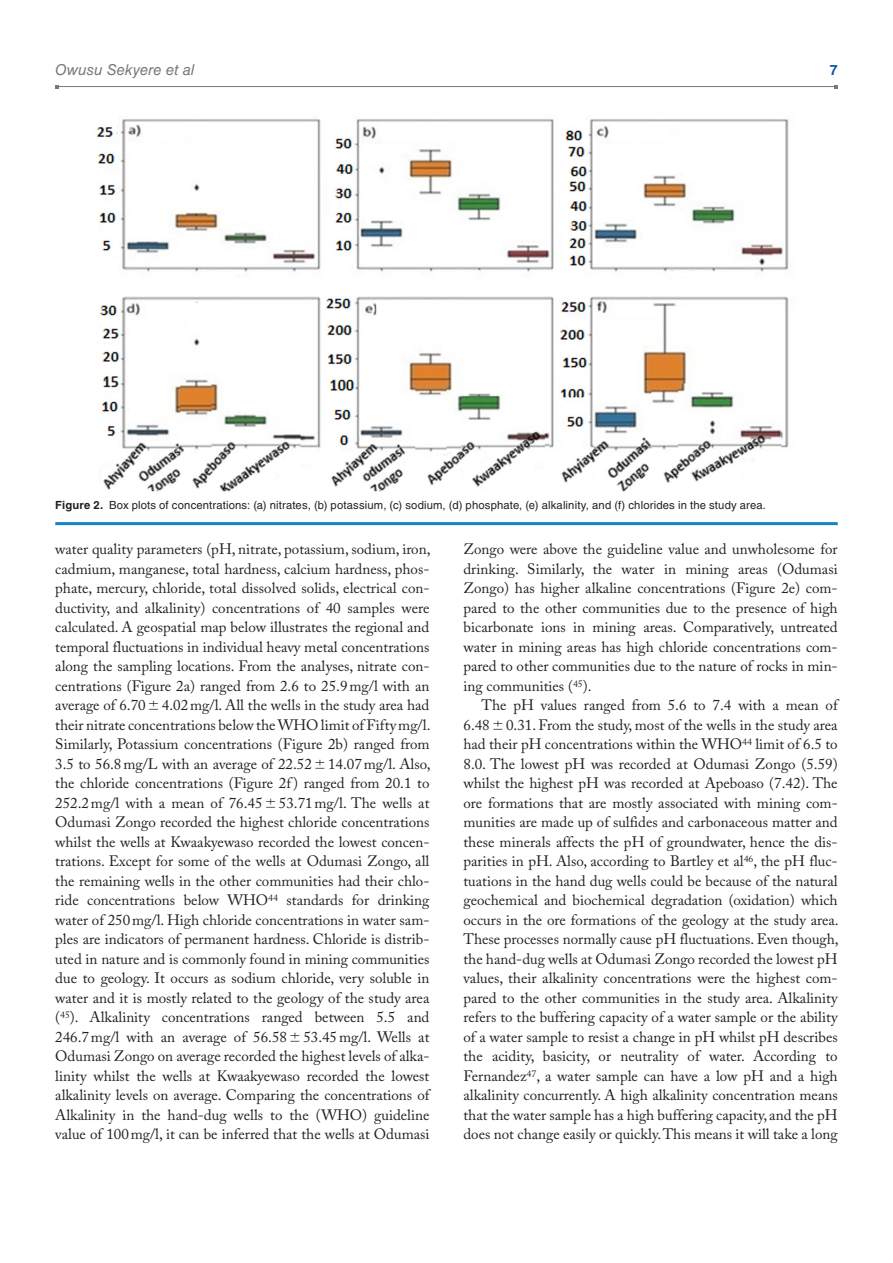
<style>
.page{position:relative;width:893px;height:1263px;background:#fff}
.page>*{position:absolute;margin:0;border:0;box-sizing:border-box;transform-origin:0 0}
.t1{font:15px/19.5px "Adobe Caslon Pro";color:#231f20;text-align:justify}
.t2{font:italic 15px "Helvetica LT Std";color:#76787b}
.t3{font:700 14.25px "Helvetica LT Std";color:#1055a4}
.t4{font:11.25px "Helvetica LT Std";letter-spacing:.015em;color:#231f20}
.s1{font-weight:700}
</style>
<div class="page">
<hr style="left:57px;top:86px;width:779px;height:1px;background:#76787b">
<hr style="left:55px;top:522px;width:783px;height:3px;background:#1582c5">
<img style="left:96px;top:119px;width:693px;height:373px">
<p class="t2" style="left:55px;top:61px;width:141px">Owusu Sekyere et al</p>
<p class="t3" style="left:830px;top:61px;width:9px">7</p>
<p class="t4" style="left:55px;top:499px;width:712px"><span class="s1">Figure 2.</span> Box plots of concentrations: (a) nitrates, (b) potassium, (c) sodium, (d) phosphate, (e) alkalinity, and (f) chlorides in the study area.</p>
<p class="t1" style="left:55px;top:539px;width:377px">water quality parameters (pH, nitrate, potassium, sodium, iron, cadmium, manganese, total hardness, calcium hardness, phos&shy;phate, mercury, chloride, total dissolved solids, electrical con&shy;ductivity, and alkalinity) concentrations of 40 samples were calculated. A geospatial map below illustrates the regional and temporal fluctuations in individual heavy metal concentrations along the sampling locations. From the analyses, nitrate con&shy;centrations (Figure 2a) ranged from 2.6 to 25.9mg/l with an average of 6.70 4.02mg/l. All the wells in the study area had their nitrate concentrations below the WHO limit of Fiftymg/l.<br>Similarly, Potassium concentrations (Figure 2b) ranged from 3.5 to 56.8mg/L with an average of 22.52 14.07mg/l. Also, the chloride concentrations (Figure 2f ) ranged from 20.1 to 252.2mg/l with a mean of 76.45 53.71mg/l. The wells at Odumasi Zongo recorded the highest chloride concentrations whilst the wells at Kwaakyewaso recorded the lowest concen&shy;trations. Except for some of the wells at Odumasi Zongo, all the remaining wells in the other communities had their chlo&shy;ride concentrations below WHO<sup>44</sup> standards for drinking water of 250mg/l. High chloride concentrations in water sam&shy;ples are indicators of permanent hardness. Chloride is distrib&shy;uted in nature and is commonly found in mining communities due to geology. It occurs as sodium chloride, very soluble in water and it is mostly related to the geology of the study area (<sup>45</sup>). Alkalinity concentrations ranged between 5.5 and 246.7mg/l with an average of 56.58 53.45mg/l. Wells at Odumasi Zongo on average recorded the highest levels of alka&shy;linity whilst the wells at Kwaakyewaso recorded the lowest alkalinity levels on average. Comparing the concentrations of Alkalinity in the hand-dug wells to the (WHO) guideline value of 100mg/l, it can be inferred that the wells at Odumasi</p>
<p class="t1" style="left:463px;top:539px;width:376px">Zongo were above the guideline value and unwholesome for drinking. Similarly, the water in mining areas (Odumasi Zongo) has higher alkaline concentrations (Figure 2e) com&shy;pared to the other communities due to the presence of high bicarbonate ions in mining areas. Comparatively, untreated water in mining areas has high chloride concentrations com&shy;pared to other communities due to the nature of rocks in min&shy;ing communities (<sup>45</sup>).</p>
<p class="t1" style="left:463px;top:695px;width:377px;text-indent:18px">The pH values ranged from 5.6 to 7.4 with a mean of 6.48 0.31. From the study, most of the wells in the study area had their pH concentrations within the WHO<sup>44</sup> limit of 6.5 to 8.0. The lowest pH was recorded at Odumasi Zongo (5.59) whilst the highest pH was recorded at Apeboaso (7.42). The ore formations that are mostly associated with mining com&shy;munities are made up of sulfides and carbonaceous matter and these minerals affects the pH of groundwater, hence the dis&shy;parities in pH. Also, according to Bartley et al<sup>46</sup>, the pH fluc&shy;tuations in the hand dug wells could be because of the natural geochemical and biochemical degradation (oxidation) which occurs in the ore formations of the geology at the study area.<br>These processes normally cause pH fluctuations. Even though, the hand-dug wells at Odumasi Zongo recorded the lowest pH values, their alkalinity concentrations were the highest com&shy;pared to the other communities in the study area. Alkalinity refers to the buffering capacity of a water sample or the ability of a water sample to resist a change in pH whilst pH describes the acidity, basicity, or neutrality of water. According to Fernandez<sup>47</sup>, a water sample can have a low pH and a high alkalinity concurrently. A high alkalinity concentration means that the water sample has a high buffering capacity, and the pH does not change easily or quickly. This means it will take a long</p>
</div>
